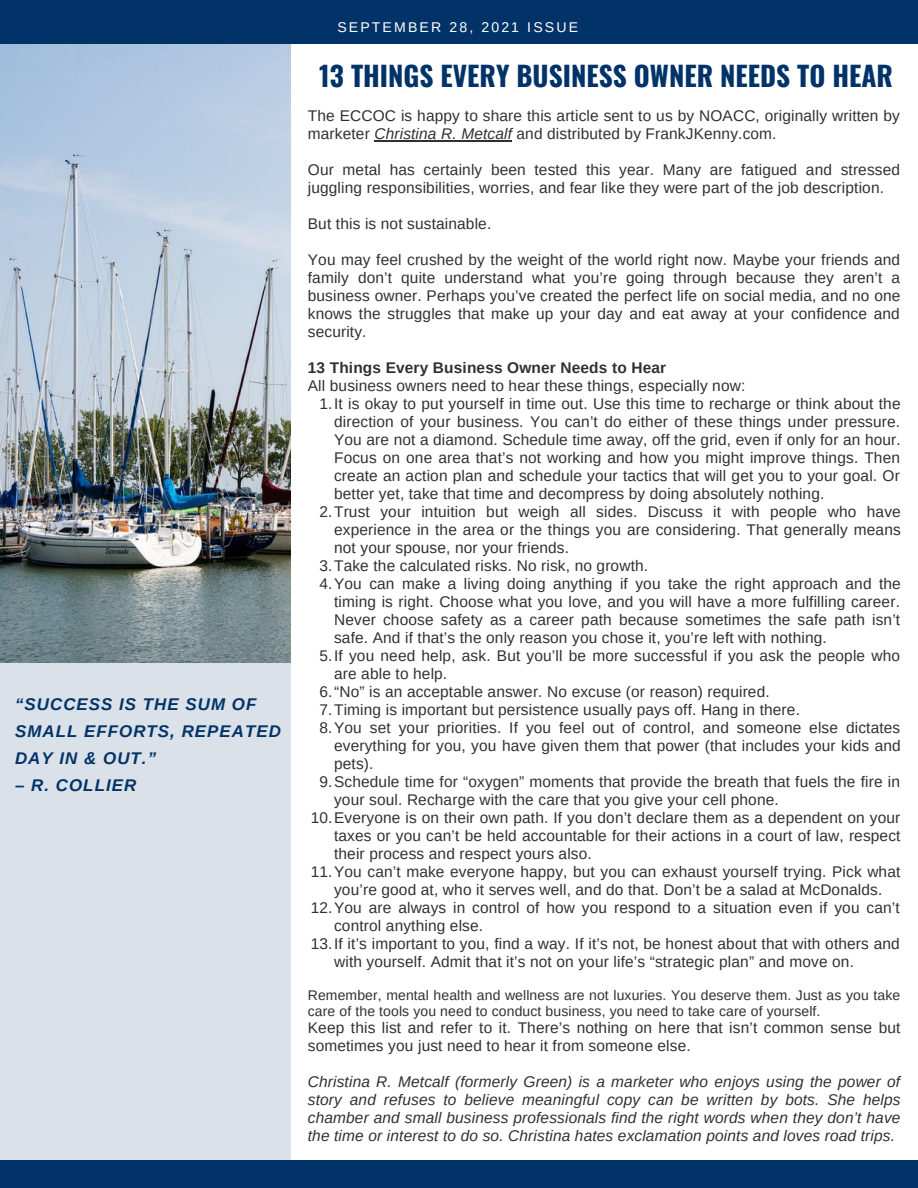
<style>
.page{position:relative;width:918px;height:1188px;background:#fff}
.page>*{position:absolute;margin:0;border:0;box-sizing:border-box;transform-origin:0 0}
.t1{font:700 27.45px "Oswald";color:#013368}
.t2{font:italic 700 16.95px/27px "Arimo";letter-spacing:.06em;color:#013368}
.t3{font:15.45px/18px "Arimo";letter-spacing:.01em;color:#303030}
.t4{font:italic 15.45px/18px "Arimo";letter-spacing:.01em;color:#303030;text-align:justify}
.t5{font:700 15.45px "Arimo";letter-spacing:.01em;color:#303030}
.t6{font:14.1px "Arimo";letter-spacing:.15em;color:#fff}
.t7{font:13.95px/15.8px "Arimo";letter-spacing:.01em;color:#303030}
.s1{font-style:italic}
</style>
<div class="page">
<div style="left:0;top:504px;width:291px;height:684px;background:#dae1e9"></div>
<img style="left:0;top:43px;width:290px;height:619px">
<div style="left:0;top:1160px;width:918px;height:28px;background:#013368"></div>
<div style="left:0;top:0;width:918px;height:43px;background:#013368"></div>
<hr style="left:374px;top:141px;width:138px;height:1px;background:#303030">
<p class="t2" style="left:15px;top:690px;width:267px">“SUCCESS IS THE SUM OF<br>SMALL EFFORTS, REPEATED<br>DAY IN &amp; OUT.”</p>
<p class="t2" style="left:15px;top:771px;width:123px">– R. COLLIER</p>
<p class="t6" style="left:337px;top:19px;width:242px">SEPTEMBER 28, 2021 ISSUE</p>
<p class="t1" style="left:319px;top:55px;width:575px">13 THINGS EVERY BUSINESS OWNER NEEDS TO HEAR</p>
<p class="t3" style="left:308px;top:107px;width:594px">The ECCOC is happy to share this article sent to us by NOACC, originally written by marketer <span class="s1">Christina R. Metcalf</span> and distributed by FrankJKenny.com.</p>
<p class="t3" style="left:308px;top:161px;width:594px">Our metal has certainly been tested this year. Many are fatigued and stressed juggling responsibilities, worries, and fear like they were part of the job description.</p>
<p class="t3" style="left:308px;top:215px;width:185px">But this is not sustainable.</p>
<p class="t3" style="left:308px;top:251px;width:594px;text-align:justify">You may feel crushed by the weight of the world right now. Maybe your friends and family don’t quite understand what you’re going through because they aren’t a business owner. Perhaps you’ve created the perfect life on social media, and no one knows the struggles that make up your day and eat away at your confidence and security.</p>
<p class="t5" style="left:308px;top:359px;width:360px">13 Things Every Business Owner Needs to Hear</p>
<p class="t3" style="left:308px;top:377px;width:439px">All business owners need to hear these things, especially now:</p>
<p class="t3" style="left:334px;top:395px;width:568px;text-align:justify;text-indent:-15px">1.It is okay to put yourself in time out. Use this time to recharge or think about the direction of your business. You can’t do either of these things under pressure.<br>You are not a diamond. Schedule time away, off the grid, even if only for an hour.<br>Focus on one area that’s not working and how you might improve things. Then create an action plan and schedule your tactics that will get you to your goal. Or better yet, take that time and decompress by doing absolutely nothing.</p>
<p class="t3" style="left:334px;top:503px;width:568px;text-align:justify;text-indent:-15px">2.Trust your intuition but weigh all sides. Discuss it with people who have experience in the area or the things you are considering. That generally means not your spouse, nor your friends.</p>
<p class="t3" style="left:319px;top:557px;width:330px">3.Take the calculated risks. No risk, no growth.</p>
<p class="t3" style="left:334px;top:575px;width:568px;text-align:justify;text-indent:-15px">4.You can make a living doing anything if you take the right approach and the timing is right. Choose what you love, and you will have a more fulfilling career.<br>Never choose safety as a career path because sometimes the safe path isn’t safe. And if that’s the only reason you chose it, you’re left with nothing.</p>
<p class="t3" style="left:334px;top:647px;width:567px;text-indent:-15px">5.If you need help, ask. But you’ll be more successful if you ask the people who are able to help.</p>
<p class="t3" style="left:319px;top:683px;width:452px">6.“No” is an acceptable answer. No excuse (or reason) required.</p>
<p class="t3" style="left:319px;top:701px;width:482px">7.Timing is important but persistence usually pays off. Hang in there.</p>
<p class="t3" style="left:334px;top:719px;width:568px;text-align:justify;text-indent:-15px">8.You set your priorities. If you feel out of control, and someone else dictates everything for you, you have given them that power (that includes your kids and pets).</p>
<p class="t3" style="left:334px;top:773px;width:567px;text-indent:-15px">9.Schedule time for “oxygen” moments that provide the breath that fuels the fire in your soul. Recharge with the care that you give your cell phone.</p>
<p class="t3" style="left:334px;top:809px;width:568px;text-align:justify;text-indent:-23px">10.Everyone is on their own path. If you don’t declare them as a dependent on your taxes or you can’t be held accountable for their actions in a court of law, respect their process and respect yours also.</p>
<p class="t3" style="left:311px;top:863px;width:591px;text-align:center">11.You can’t make everyone happy, but you can exhaust yourself trying. Pick what you’re good at, who it serves well, and do that. Don’t be a salad at McDonalds.</p>
<p class="t3" style="left:334px;top:899px;width:567px;text-indent:-23px">12.You are always in control of how you respond to a situation even if you can’t control anything else.</p>
<p class="t3" style="left:334px;top:935px;width:567px;text-indent:-23px">13.If it’s important to you, find a way. If it’s not, be honest about that with others and with yourself. Admit that it’s not on your life’s “strategic plan” and move on.</p>
<p class="t7" style="left:308px;top:987px;width:594px">Remember, mental health and wellness are not luxuries. You deserve them. Just as you take care of the tools you need to conduct business, you need to take care of yourself.</p>
<p class="t3" style="left:308px;top:1018px;width:594px">Keep this list and refer to it. There’s nothing on here that isn’t common sense but sometimes you just need to hear it from someone else.</p>
<p class="t4" style="left:308px;top:1072px;width:594px">Christina R. Metcalf (formerly Green) is a marketer who enjoys using the power of story and refuses to believe meaningful copy can be written by bots. She helps chamber and small business professionals find the right words when they don’t have the time or interest to do so. Christina hates exclamation points and loves road trips.</p>
</div>
